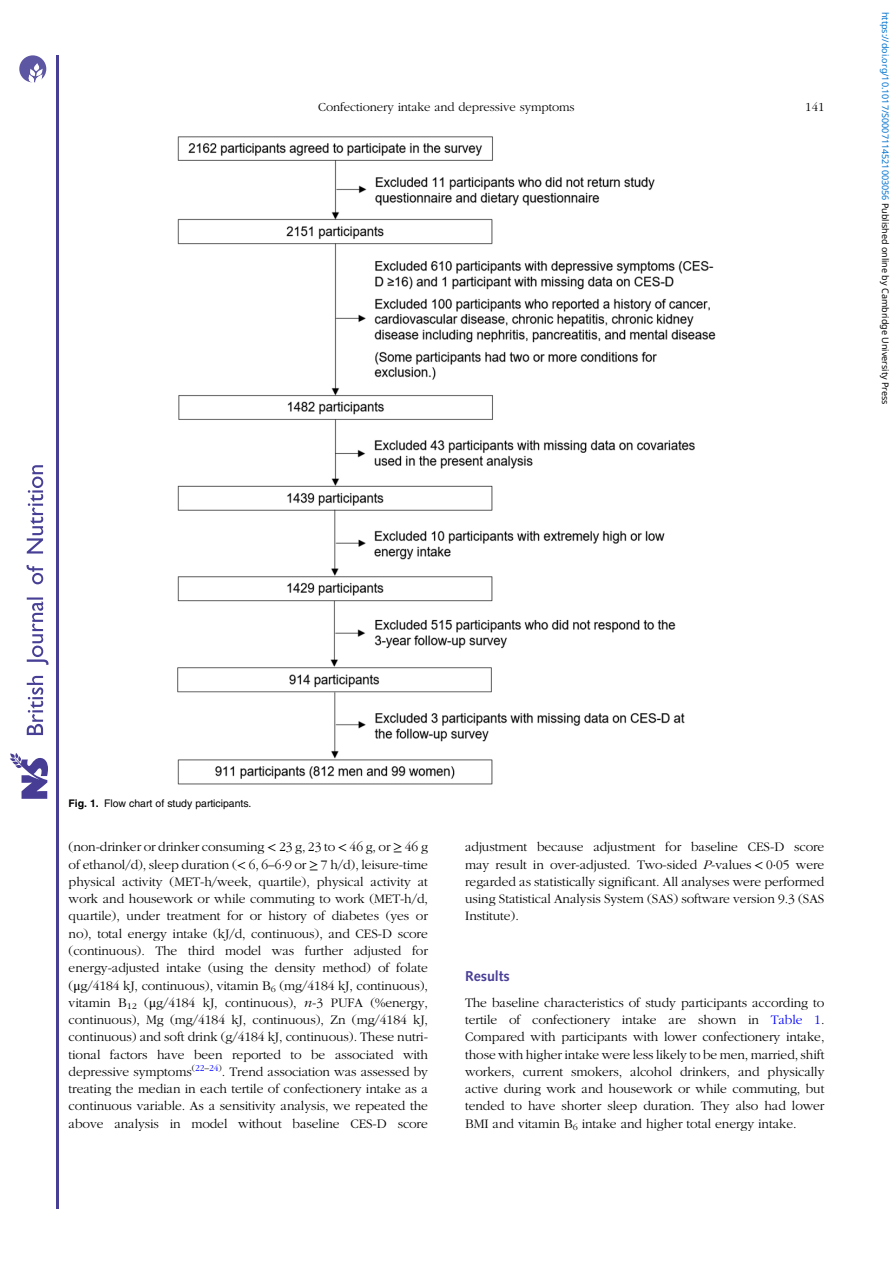
<style>
.page{position:relative;width:893px;height:1263px;background:#fff}
.page>*{position:absolute;margin:0;border:0;box-sizing:border-box;transform-origin:0 0}
.t1{font:14.25px "Adv OT38 e 50296.B";color:#483f96}
.t2{font:13.5px/17.2px "Adv OT777 cf 4 fb";color:#000;text-align:justify}
.t3{font:12.75px "Adv OT777 cf 4 fb";color:#000}
.t4{font:10.5px "Adv OT82 c 4 f 4 c 4";color:#000}
.t5{font:9px "Noto Sans";color:#0172cf}
.s1{color:#000}
.s2{font-family:"Adv O Tf 3919 c 9 c.B"}
.s3{font-family:"Adv OT8608 a 8 d 1"}
.s4{font-style:inherit}
.s5{font-family:"Adv OT4 e 1564 e 8.I"}
.s6{color:#00f}
</style>
<div class="page">
<hr style="left:56px;top:55px;width:2px;height:1153px;background:#463f95">
<svg style="left:10px;top:753px;width:38px;height:46px"></svg>
<svg style="left:26px;top:465px;width:23px;height:270px"></svg>
<svg style="left:19px;top:55px;width:27px;height:27px"></svg>
<img style="left:177px;top:136px;width:539px;height:649px">
<p class="t3" style="left:318px;top:102px;width:258px">Confectionery intake and depressive symptoms</p>
<p class="t3" style="left:805px;top:102px;width:21px">141</p>
<p class="t5" style="left:892px;top:12px;width:394px;rotate:90deg">https://doi.org/10.1017/S0007114521003056 <span class="s1">Published online by Cambridge University Press</span></p>
<p class="t4" style="left:69px;top:799px;width:184px"><span class="s2">Fig. 1.</span> Flow chart of study participants.</p>
<p class="t2" style="left:69px;top:839px;width:361px">(non-drinker or drinker consuming <span class="s3">&lt;</span> 23 g, 23 to <span class="s3">&lt;</span> 46 g, or <span class="s3">≥</span> 46 g of ethanol/d), sleep duration (<span class="s3">&lt;</span> 6, 6<span class="s4">–</span>6<span class="s3">·</span>9 or <span class="s3">≥</span> 7 h/d), leisure-time physical activity (MET-h/week, quartile), physical activity at work and housework or while commuting to work (MET-h/d, quartile), under treatment for or history of diabetes (yes or no), total energy intake (kJ/d, continuous), and CES-D score (continuous). The third model was further adjusted for energy-adjusted intake (using the density method) of folate (<span class="s3">μ</span>g/4184 kJ, continuous), vitamin B<sub>6</sub> (mg/4184 kJ, continuous), vitamin B<sub>12</sub> (<span class="s3">μ</span>g/4184 kJ, continuous), <span class="s5">n</span>-3 PUFA (%energy, continuous), Mg (mg/4184 kJ, continuous), Zn (mg/4184 kJ, continuous) and soft drink (g/4184 kJ, continuous). These nutri&shy;tional factors have been reported to be associated with depressive symptoms<sup>(</sup><sup>22</sup><sup>–</sup><sup>24</sup><sup>)</sup>. Trend association was assessed by treating the median in each tertile of confectionery intake as a continuous variable. As a sensitivity analysis, we repeated the above analysis in model without baseline CES-D score</p>
<p class="t2" style="left:465px;top:839px;width:361px">adjustment because adjustment for baseline CES-D score may result in over-adjusted. Two-sided <span class="s5">P</span>-values <span class="s3">&lt;</span> 0<span class="s3">·</span>05 were regarded as statistically significant. All analyses were performed using Statistical Analysis System (SAS) software version 9.3 (SAS Institute).</p>
<p class="t1" style="left:465px;top:970px;width:46px">Results</p>
<p class="t2" style="left:465px;top:995px;width:361px">The baseline characteristics of study participants according to tertile of confectionery intake are shown in <span class="s6">Table 1</span>.<br>Compared with participants with lower confectionery intake, those with higher intake were less likely to be men, married, shift workers, current smokers, alcohol drinkers, and physically active during work and housework or while commuting, but tended to have shorter sleep duration. They also had lower BMI and vitamin B<sub>6</sub> intake and higher total energy intake.</p>
</div>
